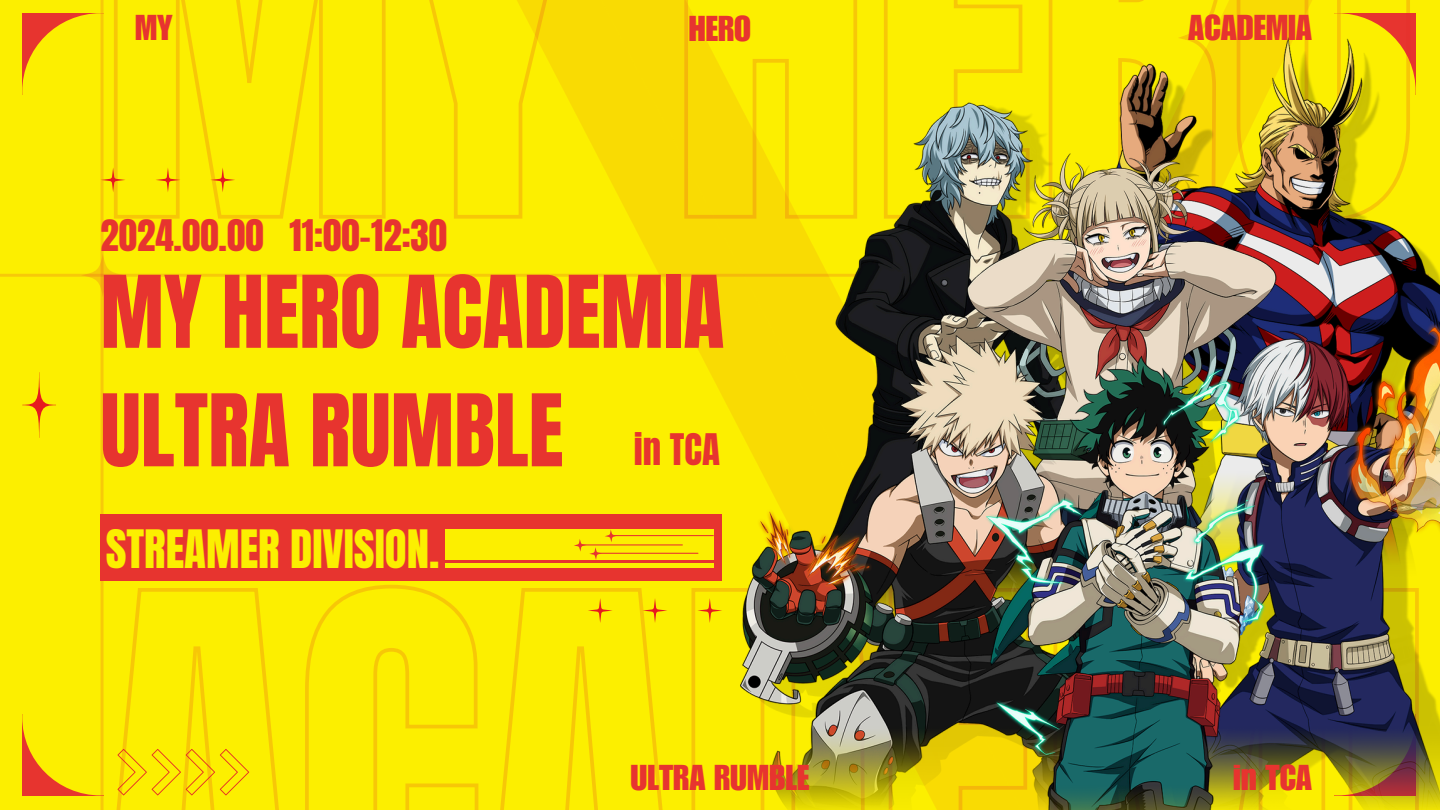
<style>
.page{position:relative;width:1440px;height:810px;background:#fcef00}
.page>*{position:absolute;margin:0;border:0;box-sizing:border-box;transform-origin:0 0}
.t1{font:85px/118.5px "Anton";color:#e7342f}
.t2{font:45px "Anton";color:#fcef00}
.t3{font:37px "Anton";color:#e7342f}
.t4{font:35px "Impact LT Std";color:#e7342f}
</style>
<div class="page">
<div style="left:22px;top:714px;width:82px;height:81px;background:#e7342f"></div>
<div style="left:22px;top:639px;width:157px;height:156px;background:#fcef00;border-radius:50%"></div>
<div style="left:22px;top:13px;width:82px;height:82px;background:#e7342f"></div>
<div style="left:22px;top:13px;width:157px;height:157px;background:#fcef00;border-radius:50%"></div>
<hr style="left:0;top:274px;width:1429px;height:3px;background:#e7342f">
<hr style="left:101px;top:0;width:3px;height:810px;background:#e7342f">
<svg style="left:81px;top:253px;width:43px;height:44px"></svg>
<svg style="left:571px;top:224px;width:126px;height:291px"></svg>
<svg style="left:102px;top:583px;width:595px;height:227px"></svg>
<svg style="left:113px;top:0;width:1299px;height:224px"></svg>
<img style="left:1011px;top:38px;width:429px;height:278px">
<img style="left:697px;top:102px;width:523px;height:490px">
<img style="left:885px;top:154px;width:474px;height:162px">
<img style="left:720px;top:316px;width:377px;height:494px">
<img style="left:1097px;top:316px;width:343px;height:494px">
<img style="left:859px;top:349px;width:531px;height:461px">
<svg style="left:118px;top:749px;width:131px;height:46px"></svg>
<div style="left:101px;top:515px;width:621px;height:66px;background:#e7342f"></div>
<div style="left:445px;top:529px;width:269px;height:31px;background:#fcef00"></div>
<hr style="left:445px;top:564px;width:269px;height:4px;background:#fcef00">
<hr style="left:580px;top:544px;width:103px;height:1px;background:#e7342f">
<svg style="left:574px;top:539px;width:12px;height:13px"></svg>
<hr style="left:596px;top:553px;width:102px;height:1px;background:#e7342f">
<svg style="left:589px;top:547px;width:13px;height:13px"></svg>
<hr style="left:611px;top:535px;width:103px;height:1px;background:#e7342f">
<svg style="left:605px;top:530px;width:12px;height:12px"></svg>
<svg style="left:588px;top:598px;width:25px;height:25px"></svg>
<svg style="left:643px;top:598px;width:24px;height:25px"></svg>
<svg style="left:698px;top:598px;width:24px;height:25px"></svg>
<svg style="left:101px;top:168px;width:25px;height:24px"></svg>
<svg style="left:156px;top:168px;width:24px;height:24px"></svg>
<svg style="left:210px;top:168px;width:25px;height:24px"></svg>
<svg style="left:22px;top:372px;width:34px;height:66px"></svg>
<p class="t4" style="left:135px;top:15px;width:39px">MY</p>
<p class="t4" style="left:689px;top:16px;width:64px">HERO</p>
<p class="t4" style="left:1188px;top:15px;width:125px">ACADEMIA</p>
<p class="t3" style="left:101px;top:209px;width:348px">2024.00.00 11:00-12:30</p>
<p class="t1" style="left:101px;top:254px;width:625px">MY HERO ACADEMIA<br>ULTRA RUMBLE</p>
<p class="t3" style="left:634px;top:423px;width:88px">in TCA</p>
<p class="t2" style="left:106px;top:517px;width:335px">STREAMER DIVISION.</p>
<p class="t4" style="left:631px;top:765px;width:180px">ULTRA RUMBLE</p>
<p class="t4" style="left:1233px;top:765px;width:80px">in TCA</p>
</div>
